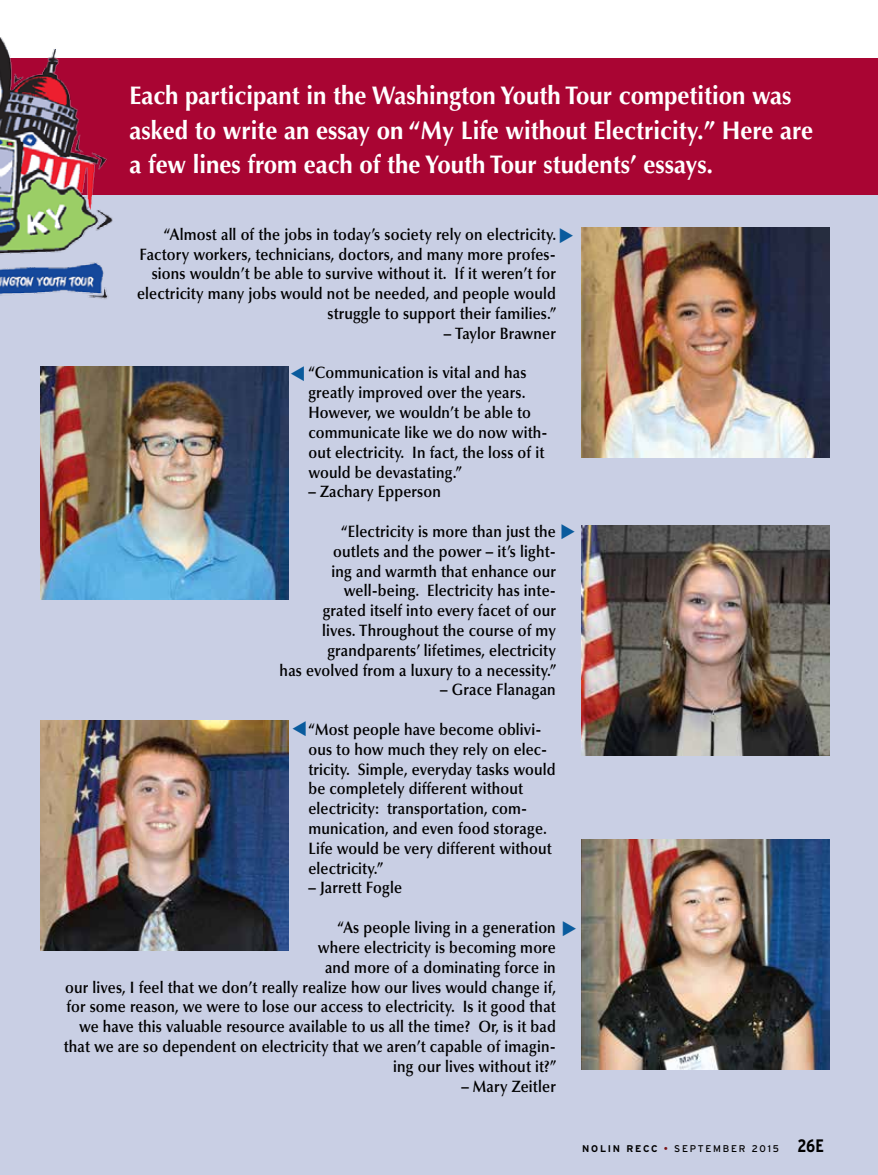
<style>
.page{position:relative;width:878px;height:1175px;background:#fff}
.page>*{position:absolute;margin:0;border:0;box-sizing:border-box;transform-origin:0 0}
.t1{font:700 25.5px/34.5px "Optima LT Std";color:#fff;scale:.94 1}
.t2{font:600 16.5px/19.8px "Optima LT Std";letter-spacing:.01em;color:#000;scale:.9 1}
.t3{font:9.75px "Interstate";letter-spacing:.18em;color:#000}
.s1{color:#095b9d}
.s2{font-weight:700}
.s3{color:#7a1315}
.s4{font-weight:700;font-stretch:condensed;font-size:18px}
</style>
<div class="page">
<div style="left:0;top:59px;width:878px;height:1115px;background:#c9cfe4"></div>
<img style="left:581px;top:228px;width:248px;height:229px">
<img style="left:40px;top:366px;width:248px;height:233px">
<img style="left:581px;top:526px;width:248px;height:229px">
<img style="left:40px;top:721px;width:248px;height:229px">
<img style="left:581px;top:839px;width:248px;height:230px">
<div style="left:0;top:59px;width:878px;height:136px;background:#a90533"></div>
<img style="left:0;top:37px;width:115px;height:262px">
<h1 class="t1" style="left:130px;top:79px;width:728px">Each participant in the Washington Youth Tour competition was asked to write an essay on “My Life without Electricity.” Here are a few lines from each of the Youth Tour students’ essays.</h1>
<p class="t2" style="left:164px;top:224px;width:457px">“Almost all of the jobs in today’s society rely on electricity.<span class="s1">◆</span></p>
<p class="t2" style="left:137px;top:244px;width:467px;text-align:right">Factory workers, technicians, doctors, and many more profes&shy;sions wouldn’t be able to survive without it. If it weren’t for electricity many jobs would not be needed, and people would struggle to support their families.”</p>
<p class="t2" style="left:444px;top:323px;width:126px">– Taylor Brawner</p>
<p class="t2" style="left:308px;top:363px;width:267px">“Communication is vital and has greatly improved over the years.<br>However, we wouldn’t be able to communicate like we do now with&shy;out electricity. In fact, the loss of it would be devastating.”</p>
<p class="t2" style="left:308px;top:482px;width:149px">– Zachary Epperson</p>
<p class="t2" style="left:331px;top:521px;width:273px;text-indent:10px">“Electricity is more than just the <span class="s1">◆ </span>outlets and the power – it’s light&shy;ing and warmth that enhance our</p>
<p class="t2" style="left:279px;top:581px;width:309px;text-align:right">well-being. Electricity has inte-<br>grated itself into every facet of our<br>lives. Throughout the course of my grandparents’ lifetimes, electricity<br>has evolved from a luxury to a necessity.”</p>
<p class="t2" style="left:440px;top:680px;width:130px">– Grace Flanagan</p>
<p class="t2" style="left:308px;top:719px;width:276px;text-indent:-17px"><span class="s1">▼</span>“Most people have become oblivi&shy;ous to how much they rely on elec&shy;tricity. Simple, everyday tasks would be completely different without electricity: transportation, com&shy;munication, and even food storage.<br>Life would be very different without electricity.”</p>
<p class="t2" style="left:308px;top:878px;width:105px">– Jarrett Fogle</p>
<p class="t2" style="left:337px;top:917px;width:268px">“As people living in a generation <span class="s1">◆</span></p>
<p class="t2" style="left:318px;top:937px;width:266px">where electricity is becoming more</p>
<p class="t2" style="left:325px;top:957px;width:258px">and more of a dominating force in</p>
<p class="t2" style="left:65px;top:977px;width:547px">our lives, I feel that we don’t really realize how our lives would change if,</p>
<p class="t2" style="left:66px;top:997px;width:545px">for some reason, we were to lose our access to electricity. Is it good that</p>
<p class="t2" style="left:79px;top:1016px;width:531px">we have this valuable resource available to us all the time? Or, is it bad</p>
<p class="t2" style="left:64px;top:1036px;width:548px">that we are so dependent on electricity that we aren’t capable of imagin-</p>
<p class="t2" style="left:393px;top:1056px;width:183px">ing our lives without it?”</p>
<p class="t2" style="left:461px;top:1076px;width:106px">– Mary Zeitler</p>
<p class="t3" style="left:582px;top:1143px;width:243px"><span class="s2">NOLIN RECC</span> <span class="s3">•</span> SEPTEMBER 2015 <span class="s4">26E</span></p>
</div>
